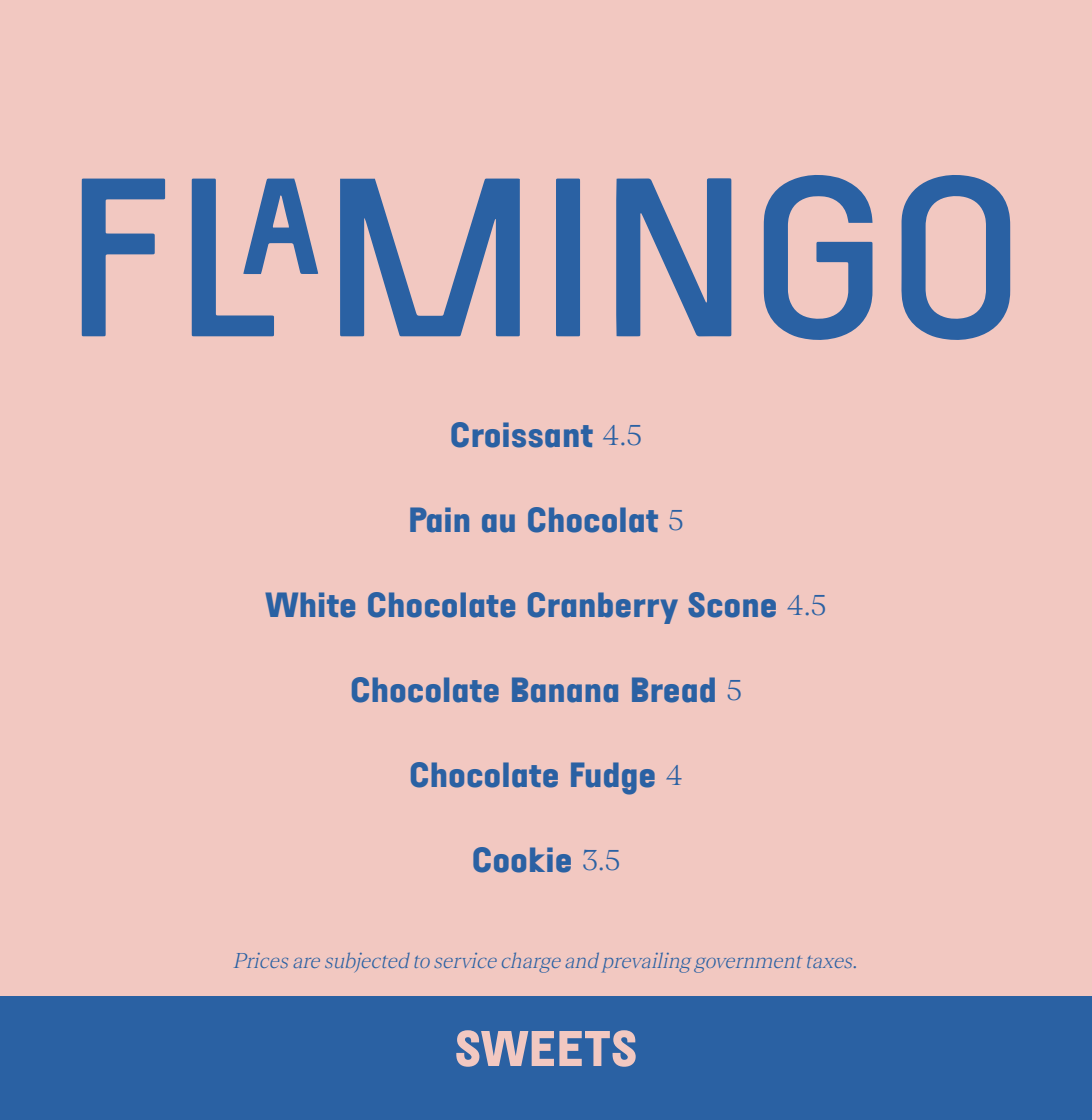
<style>
.page{position:relative;width:1092px;height:1120px;background:#fff}
.page>*{position:absolute;margin:0;border:0;box-sizing:border-box;transform-origin:0 0}
.t1{font:900 50px "Separat";color:#f2c8c1}
.t2{font:900 35px "Separat";color:#2a61a3}
.t3{font:italic 300 22.5px "Teodor";color:#2a61a3}
.s1{font-family:"Teodor";font-weight:300;font-size:30px}
</style>
<div class="page">
<div style="left:0;top:0;width:1091px;height:1120px;background:#f2c8c1"></div>
<div style="left:0;top:996px;width:1091px;height:124px;background:#2a61a3"></div>
<svg style="left:340px;top:178px;width:180px;height:158px"></svg>
<svg style="left:616px;top:178px;width:115px;height:159px"></svg>
<svg style="left:763px;top:175px;width:109px;height:165px"></svg>
<svg style="left:82px;top:178px;width:83px;height:159px"></svg>
<div style="left:556px;top:178px;width:24px;height:158px;background:#2a61a3"></div>
<svg style="left:901px;top:175px;width:109px;height:165px"></svg>
<svg style="left:192px;top:179px;width:126px;height:157px"></svg>
<p class="t2" style="left:450px;top:415px;width:193px">Croissant <span class="s1">4.5</span></p>
<p class="t2" style="left:408px;top:500px;width:277px">Pain au Chocolat <span class="s1">5</span></p>
<p class="t2" style="left:266px;top:585px;width:562px">White Chocolate Cranberry Scone <span class="s1">4.5</span></p>
<p class="t2" style="left:350px;top:670px;width:393px">Chocolate Banana Bread <span class="s1">5</span></p>
<p class="t2" style="left:409px;top:755px;width:275px">Chocolate Fudge <span class="s1">4</span></p>
<p class="t2" style="left:471px;top:840px;width:150px">Cookie <span class="s1">3.5</span></p>
<p class="t3" style="left:233px;top:945px;width:626px">Prices are subjected to service charge and prevailing government taxes.</p>
<h1 class="t1" style="left:454px;top:1020px;width:184px">SWEETS</h1>
</div>
